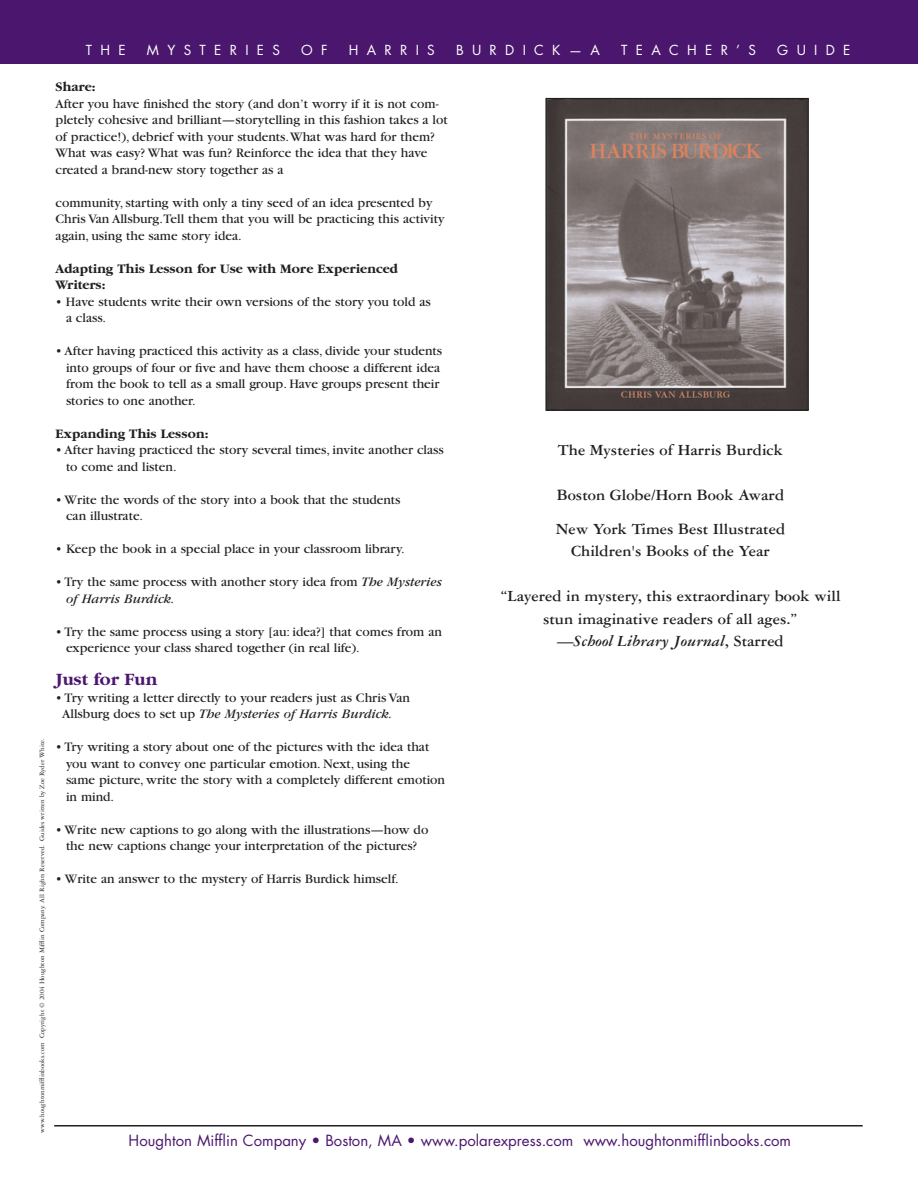
<style>
.page{position:relative;width:918px;height:1188px;background:#fff}
.page>*{position:absolute;margin:0;border:0;box-sizing:border-box;transform-origin:0 0}
.t1{font:700 18px "Garamond";color:#4b176e}
.t2{font:700 16.5px/22.5px "Garamond Three";color:#231f20}
.t3{font:15px "Futura";color:#4b176e}
.t4{font:13.5px/16.5px "Garamond";color:#231f20}
.t5{font:700 13.5px/16.5px "Garamond";color:#231f20}
.t6{font:13.5px "Futura";letter-spacing:.615em;color:#fff}
.t7{font:7.2px "Garamond Three";color:#231f20}
.s1{font-style:italic}
</style>
<div class="page">
<div style="left:0;top:0;width:918px;height:64px;background:#4b176e"></div>
<hr style="left:54px;top:1125px;width:809px;height:1px;background:#231f20">
<img style="left:547px;top:100px;width:260px;height:309px">
<div style="left:545px;top:98px;width:264px;height:313px;border:1px solid #231f20"></div>
<p class="t6" style="left:86px;top:44px;width:41px">THE</p>
<p class="t6" style="left:147px;top:44px;width:135px">MYSTERIES</p>
<p class="t6" style="left:301px;top:44px;width:28px">O F</p>
<p class="t6" style="left:349px;top:44px;width:88px">HARRIS</p>
<p class="t6" style="left:456px;top:44px;width:145px">BURDICK—A</p>
<p class="t6" style="left:621px;top:44px;width:136px">TEACHER’S</p>
<p class="t6" style="left:777px;top:44px;width:75px">GUIDE</p>
<p class="t5" style="left:56px;top:80px;width:42px">Share:</p>
<p class="t4" style="left:56px;top:96px;width:394px">After you have finished the story (and don’t worry if it is not com&shy;pletely cohesive and brilliant—storytelling in this fashion takes a lot of practice!), debrief with your students.What was hard for them?<br>What was easy? What was fun? Reinforce the idea that they have created a brand-new story together as a</p>
<p class="t4" style="left:56px;top:195px;width:391px">community, starting with only a tiny seed of an idea presented by<br>Chris Van Allsburg.Tell them that you will be practicing this activity again, using the same story idea.</p>
<p class="t5" style="left:56px;top:261px;width:344px">Adapting This Lesson for Use with More Experienced<br>Writers:</p>
<p class="t4" style="left:66px;top:294px;width:366px;text-indent:-11px">• Have students write their own versions of the story you told as a class.</p>
<p class="t4" style="left:66px;top:344px;width:378px;text-indent:-11px">• After having practiced this activity as a class, divide your students into groups of four or five and have them choose a different idea from the book to tell as a small group. Have groups present their stories to one another.</p>
<p class="t5" style="left:56px;top:426px;width:154px">Expanding This Lesson:</p>
<p class="t4" style="left:66px;top:443px;width:379px;text-indent:-11px">• After having practiced the story several times, invite another class to come and listen.</p>
<p class="t4" style="left:66px;top:492px;width:336px;text-indent:-11px">• Write the words of the story into a book that the students can illustrate.</p>
<p class="t4" style="left:56px;top:542px;width:351px">• Keep the book in a special place in your classroom library.</p>
<p class="t4" style="left:66px;top:575px;width:377px;text-indent:-11px">• Try the same process with another story idea from <span class="s1">The Mysteries of Harris Burdick.</span></p>
<p class="t4" style="left:66px;top:624px;width:377px;text-indent:-11px">• Try the same process using a story [au: idea?] that comes from an experience your class shared together (in real life).</p>
<h1 class="t1" style="left:56px;top:672px;width:103px">Just for Fun</h1>
<p class="t4" style="left:62px;top:690px;width:349px;text-indent:-7px">• Try writing a letter directly to your readers just as Chris Van<br>Allsburg does to set up <span class="s1">The Mysteries of Harris Burdick.</span></p>
<p class="t4" style="left:66px;top:740px;width:381px;text-indent:-11px">• Try writing a story about one of the pictures with the idea that you want to convey one particular emotion. Next, using the<br>same picture, write the story with a completely different emotion in mind.</p>
<p class="t4" style="left:56px;top:822px;width:374px;text-align:center">• Write new captions to go along with the illustrations—how do the new captions change your interpretation of the pictures?</p>
<p class="t4" style="left:56px;top:872px;width:345px">• Write an answer to the mystery of Harris Burdick himself.</p>
<p class="t2" style="left:558px;top:441px;width:227px">The Mysteries of Harris Burdick</p>
<p class="t2" style="left:556px;top:480px;width:231px;line-height:33.3px">Boston Globe/Horn Book Award<br>New York Times Best Illustrated</p>
<p class="t2" style="left:571px;top:541px;width:200px">Children's Books of the Year</p>
<p class="t2" style="left:500px;top:586px;width:342px;text-align:center">“Layered in mystery, this extraordinary book will stun imaginative readers of all ages.”<br>—<span class="s1">School Library Journal</span>, Starred</p>
<p class="t7" style="left:39px;top:1133px;width:396px;rotate:-90deg">www.houghtonmifflinbooks.com Copyright © 2004 Houghton Mifflin Company. All Rights Reserved. Guides written by Zoe Ryder White.</p>
<p class="t3" style="left:129px;top:1133px;width:664px">Houghton Mifflin Company • Boston, MA • www.polarexpress.com www.houghtonmifflinbooks.com</p>
</div>
